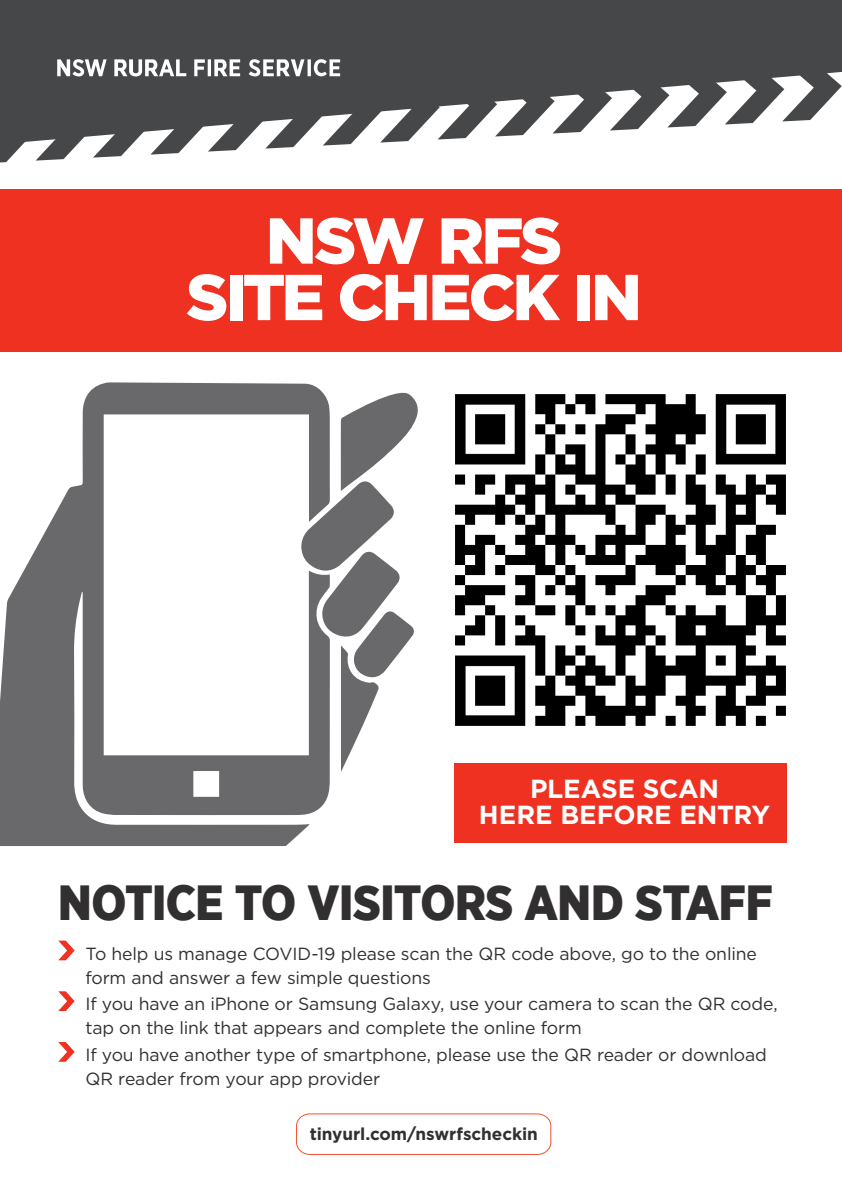
<style>
.page{position:relative;width:842px;height:1191px;background:#fff}
.page>*{position:absolute;margin:0;border:0;box-sizing:border-box;transform-origin:0 0}
._00_Cover_H1{font:900 64.7px/56.5px "Gotham";letter-spacing:-.05em;color:#fff;text-align:center}
._02_Body{font:900 49.2px "Gotham Narrow";letter-spacing:-.01em;color:#312f30}
._02_Body-2{font:700 26.1px/25.3px "Gotham";letter-spacing:-.005em;color:#fff;text-align:center}
._02_Bullets{font:17.6px/24px "Gotham";letter-spacing:-.01em;color:#312f30}
._02_Body-3{font:700 17.2px "Gotham";letter-spacing:-.005em;color:#312f30}
</style>
<div class="page">
<div style="left:0;top:189px;width:842px;height:162px;background:#ef3122"></div>
<div style="left:0;top:0;width:842px;height:56px;background:#464749"></div>
<svg style="left:0;top:56px;width:842px;height:106px;fill:#464749"></svg>
<svg style="left:58px;top:940px;width:17px;height:20px"></svg>
<svg style="left:58px;top:991px;width:17px;height:20px"></svg>
<svg style="left:58px;top:1042px;width:17px;height:19px"></svg>
<svg style="left:114px;top:59px;width:72px;height:17px"></svg>
<svg style="left:194px;top:59px;width:46px;height:17px"></svg>
<svg style="left:57px;top:59px;width:50px;height:17px"></svg>
<svg style="left:249px;top:59px;width:91px;height:17px"></svg>
<div style="left:455px;top:762px;width:332px;height:80px;background:#ef3122"></div>
<svg style="left:296px;top:1113px;width:256px;height:42px"></svg>
<svg style="left:0;top:382px;width:330px;height:464px"></svg>
<svg style="left:301px;top:388px;width:117px;height:384px"></svg>
<img style="left:455px;top:394px;width:331px;height:332px">
<p class="_00_Cover_H1" style="left:186px;top:212px;width:457px">NSW RFS<br>SITE CHECK IN</p>
<p class="_02_Body-2" style="left:479px;top:776px;width:293px">PLEASE SCAN<br>HERE BEFORE ENTRY</p>
<p class="_02_Body" style="left:58px;top:870px;width:716px">NOTICE TO VISITORS AND STAFF</p>
<p class="_02_Bullets" style="left:85px;top:941px;width:673px">To help us manage COVID-19 please scan the QR code above, go to the online form and answer a few simple questions</p>
<p class="_02_Bullets" style="left:85px;top:991px;width:694px">If you have an iPhone or Samsung Galaxy, use your camera to scan the QR code, tap on the link that appears and complete the online form</p>
<p class="_02_Bullets" style="left:85px;top:1042px;width:683px">If you have another type of smartphone, please use the QR reader or download<br>QR reader from your app provider</p>
<p class="_02_Body-3" style="left:310px;top:1122px;width:230px">tinyurl.com/nswrfscheckin</p>
</div>
